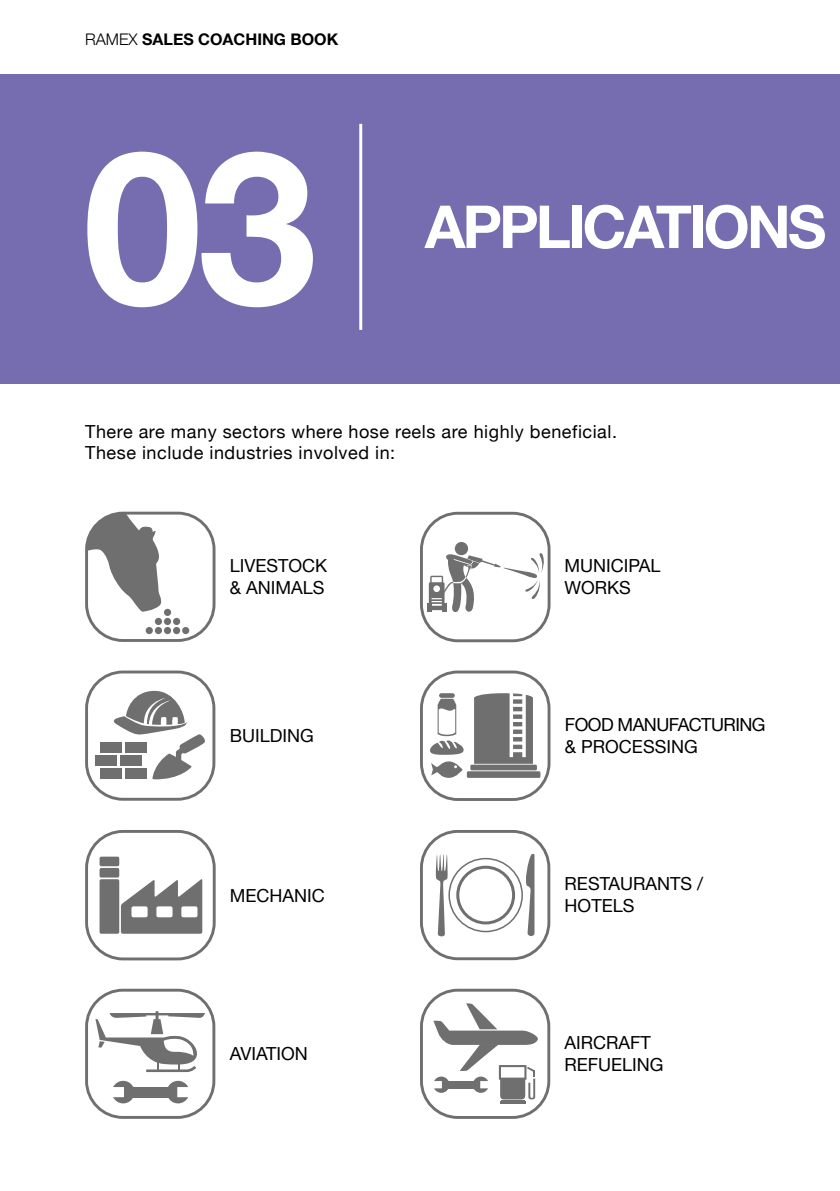
<style>
.page{position:relative;width:840px;height:1191px;background:#fff}
.page>*{position:absolute;margin:0;border:0;box-sizing:border-box;transform-origin:0 0}
.t1{font:700 214px "Helvetica Neue";color:#fff}
.t2{font:700 59.4px "Helvetica Neue";letter-spacing:-.05em;color:#fff}
.t3{font:18px/21.6px "Helvetica Neue";color:#000}
.t4{font:18px/21.6px "Helvetica Neue";letter-spacing:.03em;color:#000}
.t5{font:18px/21.6px "Helvetica Neue";letter-spacing:-.03em;color:#000}
.t6{font:700 16px "Helvetica Neue";color:#000}
.s1{font-weight:300}
</style>
<div class="page">
<div style="left:420px;top:670px;width:130px;height:131px;border:3px solid #706f6f;border-radius:36px"></div>
<div style="left:466px;top:771px;width:74px;height:7px;background:#706f6f;border-radius:2px"></div>
<div style="left:470px;top:764px;width:66px;height:6px;background:#706f6f;border-radius:2px"></div>
<svg style="left:474px;top:693px;width:58px;height:71px"></svg>
<div style="left:439px;top:693px;width:15px;height:5px;background:#706f6f;border-radius:2px"></div>
<svg style="left:431px;top:761px;width:31px;height:17px"></svg>
<svg style="left:430px;top:698px;width:33px;height:57px"></svg>
<div style="left:85px;top:830px;width:130px;height:130px;border:3px solid #706f6f;border-radius:36px"></div>
<div style="left:99px;top:879px;width:20px;height:54px;background:#706f6f;border-radius:2px"></div>
<svg style="left:121px;top:879px;width:81px;height:54px"></svg>
<div style="left:99px;top:856px;width:20px;height:10px;background:#706f6f;border-radius:2px"></div>
<div style="left:99px;top:868px;width:20px;height:9px;background:#706f6f;border-radius:2px"></div>
<div style="left:85px;top:988px;width:130px;height:130px;border:3px solid #706f6f;border-radius:36px"></div>
<svg style="left:113px;top:1080px;width:21px;height:23px"></svg>
<svg style="left:167px;top:1080px;width:21px;height:23px"></svg>
<div style="left:130px;top:1086px;width:41px;height:11px;background:#706f6f"></div>
<svg style="left:95px;top:1011px;width:110px;height:61px"></svg>
<div style="left:0;top:74px;width:839px;height:310px;background:#756db0"></div>
<div style="left:420px;top:988px;width:130px;height:130px;border:3px solid #706f6f;border-radius:36px"></div>
<hr style="left:500px;top:1101px;width:25px;height:3px;background:#706f6f">
<hr style="left:500px;top:1100px;width:24px;height:2px;background:#706f6f">
<svg style="left:433px;top:1003px;width:104px;height:96px"></svg>
<div style="left:446px;top:1080px;width:29px;height:8px;background:#706f6f"></div>
<hr style="left:359px;top:124px;width:3px;height:206px;background:#fff">
<div style="left:164px;top:627px;width:7px;height:7px;background:#706f6f;border-radius:50%"></div>
<div style="left:164px;top:618px;width:7px;height:7px;background:#706f6f;border-radius:50%"></div>
<div style="left:164px;top:609px;width:7px;height:7px;background:#706f6f;border-radius:50%"></div>
<div style="left:155px;top:627px;width:7px;height:7px;background:#706f6f;border-radius:50%"></div>
<div style="left:155px;top:618px;width:7px;height:7px;background:#706f6f;border-radius:50%"></div>
<div style="left:146px;top:627px;width:7px;height:7px;background:#706f6f;border-radius:50%"></div>
<div style="left:173px;top:627px;width:7px;height:7px;background:#706f6f;border-radius:50%"></div>
<div style="left:173px;top:618px;width:7px;height:7px;background:#706f6f;border-radius:50%"></div>
<div style="left:182px;top:627px;width:7px;height:7px;background:#706f6f;border-radius:50%"></div>
<svg style="left:89px;top:515px;width:73px;height:97px"></svg>
<div style="left:85px;top:511px;width:130px;height:131px;border:3px solid #706f6f;border-radius:36px"></div>
<div style="left:420px;top:512px;width:130px;height:130px;border:3px solid #706f6f;border-radius:36px"></div>
<div style="left:454px;top:542px;width:14px;height:13px;background:#706f6f;border-radius:50%"></div>
<svg style="left:427px;top:553px;width:117px;height:59px"></svg>
<div style="left:420px;top:830px;width:130px;height:130px;border:3px solid #706f6f;border-radius:36px"></div>
<svg style="left:435px;top:854px;width:12px;height:82px"></svg>
<svg style="left:526px;top:853px;width:8px;height:83px"></svg>
<div style="left:448px;top:858px;width:74px;height:74px;border:2px solid #706f6f;border-radius:50%"></div>
<div style="left:456px;top:865px;width:59px;height:59px;border:3px solid #706f6f;border-radius:50%"></div>
<div style="left:85px;top:670px;width:130px;height:130px;border:3px solid #706f6f;border-radius:36px"></div>
<div style="left:100px;top:742px;width:22px;height:10px;background:#706f6f"></div>
<div style="left:100px;top:768px;width:22px;height:11px;background:#706f6f"></div>
<div style="left:95px;top:755px;width:22px;height:10px;background:#706f6f"></div>
<svg style="left:112px;top:691px;width:93px;height:89px"></svg>
<p class="t6" style="left:85px;top:27px;width:254px"><span class="s1">RAMEX</span> SALES COACHING BOOK</p>
<h1 class="t1" style="left:83px;top:60px;width:235px">03</h1>
<h2 class="t2" style="left:424px;top:180px;width:403px">APPLICATIONS</h2>
<p class="t4" style="left:85px;top:421px;width:533px">There are many sectors where hose reels are highly beneficial.<br>These include industries involved in:</p>
<p class="t3" style="left:229px;top:556px;width:99px">LIVESTOCK &amp; ANIMALS</p>
<p class="t3" style="left:564px;top:556px;width:97px">MUNICIPAL<br>WORKS</p>
<p class="t3" style="left:230px;top:726px;width:85px">BUILDING</p>
<p class="t3" style="left:229px;top:886px;width:96px">MECHANIC</p>
<p class="t5" style="left:564px;top:715px;width:202px">FOOD MANUFACTURING &amp; PROCESSING</p>
<p class="t3" style="left:564px;top:874px;width:140px">RESTAURANTS /<br>HOTELS</p>
<p class="t3" style="left:229px;top:1044px;width:80px">AVIATION</p>
<p class="t3" style="left:564px;top:1033px;width:100px">AIRCRAFT<br>REFUELING</p>
</div>
